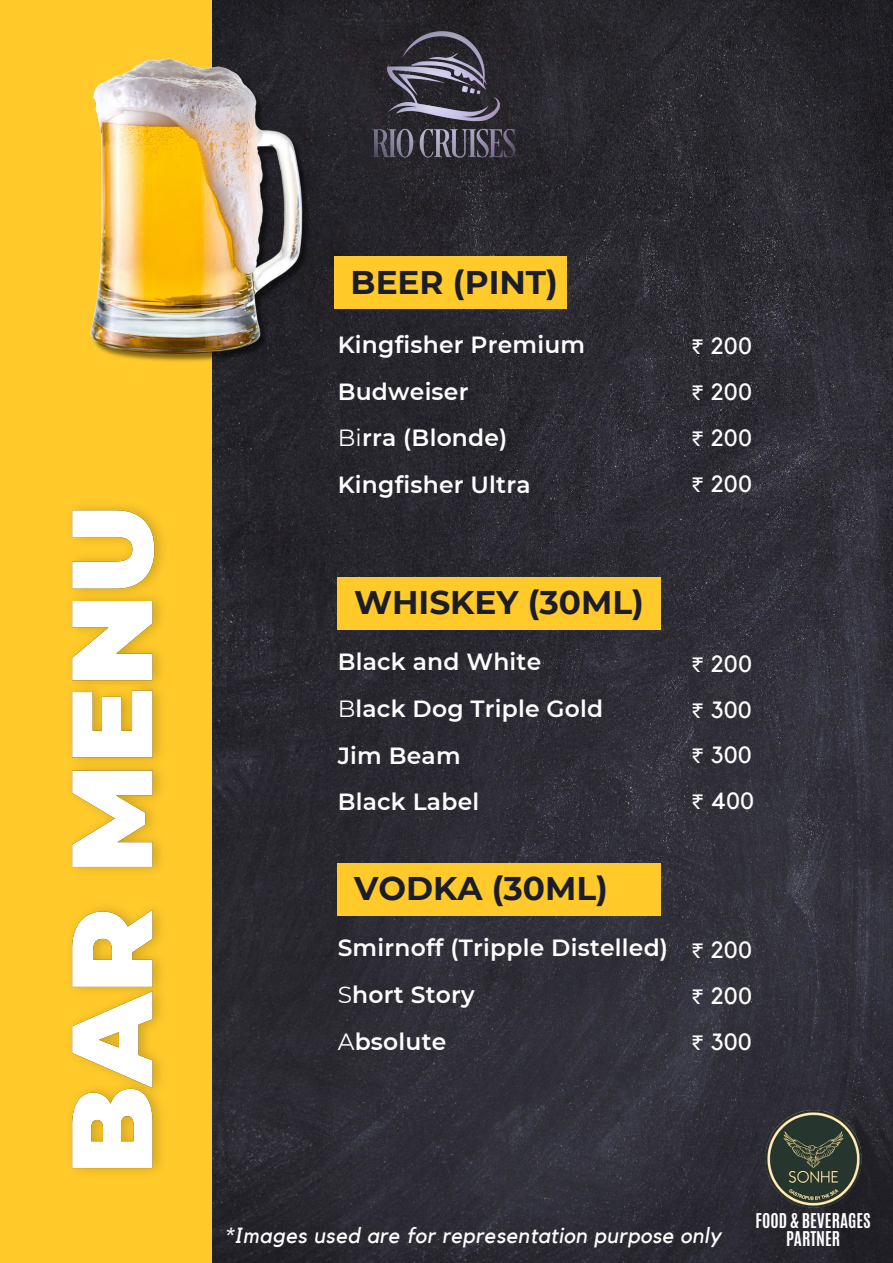
<style>
.page{position:relative;width:893px;height:1263px;background:#fff}
.page>*{position:absolute;margin:0;border:0;box-sizing:border-box;transform-origin:0 0}
.t1{font:700 32.78px "Montserrat";color:#1b1d29}
.t2{font:600 23.4px/46.7px "Montserrat";letter-spacing:.01em;color:#fff}
.t3{font:23.4px/45.8px "Kollektif";letter-spacing:.02em;color:#fff;text-align:justify}
.t4{font:italic 21.9px "Kollektif";letter-spacing:.02em;color:#fff}
.t5{font:700 17.02px/18.2px "Antonio";color:#fff;text-align:center}
.s1{font-weight:400}
.s2{font-family:"Noto Sans Gurmukhi"}
</style>
<div class="page">
<img style="left:212px;top:0;width:681px;height:1263px">
<div style="left:0;top:0;width:212px;height:1263px;background:#ffca2a"></div>
<div style="left:334px;top:257px;width:232px;height:52px;background:#ffca2a"></div>
<div style="left:338px;top:577px;width:323px;height:52px;background:#ffca2a"></div>
<div style="left:338px;top:863px;width:323px;height:52px;background:#ffca2a"></div>
<img style="left:90px;top:56px;width:224px;height:311px">
<img style="left:72px;top:506px;width:90px;height:666px">
<img style="left:368px;top:28px;width:151px;height:130px">
<img style="left:765px;top:1111px;width:96px;height:96px">
<p class="t1" style="left:351px;top:262px;width:209px">BEER (PINT)</p>
<h2 class="t2" style="left:338px;top:321px;width:249px">Kingfisher Premium<br>Budweiser<br><span class="s1">Bi</span>rra (Blonde)<br>Kingfisher Ultra</h2>
<h3 class="t1" style="left:354px;top:582px;width:291px">WHISKEY (30ML)</h3>
<h3 class="t3" style="left:691px;top:324px;width:62px"><span class="s2">₹</span> 200 <span class="s2">₹</span> 200 <span class="s2">₹</span> 200 <span class="s2">₹</span> 200</h3>
<h2 class="t2" style="left:338px;top:638px;width:267px">Black and White<br><span class="s1">B</span>lack Dog Triple Gold<br>Jim Beam<br>Black Label</h2>
<h3 class="t3" style="left:691px;top:641px;width:64px"><span class="s2">₹</span> 200 <span class="s2">₹</span> 300 <span class="s2">₹</span> 300 <span class="s2">₹</span> 400</h3>
<h3 class="t1" style="left:354px;top:869px;width:255px">VODKA (30ML)</h3>
<h2 class="t2" style="left:338px;top:925px;width:332px">Smirnoff (Tripple Distelled)<br><span class="s1">S</span>hort Story<br><span class="s1">A</span>bsolute</h2>
<h3 class="t3" style="left:691px;top:928px;width:62px"><span class="s2">₹</span> 200 <span class="s2">₹</span> 200 <span class="s2">₹</span> 300</h3>
<h3 class="t4" style="left:224px;top:1225px;width:498px">*Images used are for representation purpose only</h3>
<h3 class="t5" style="left:755px;top:1212px;width:117px">FOOD &amp; BEVERAGES<br>PARTNER</h3>
</div>
